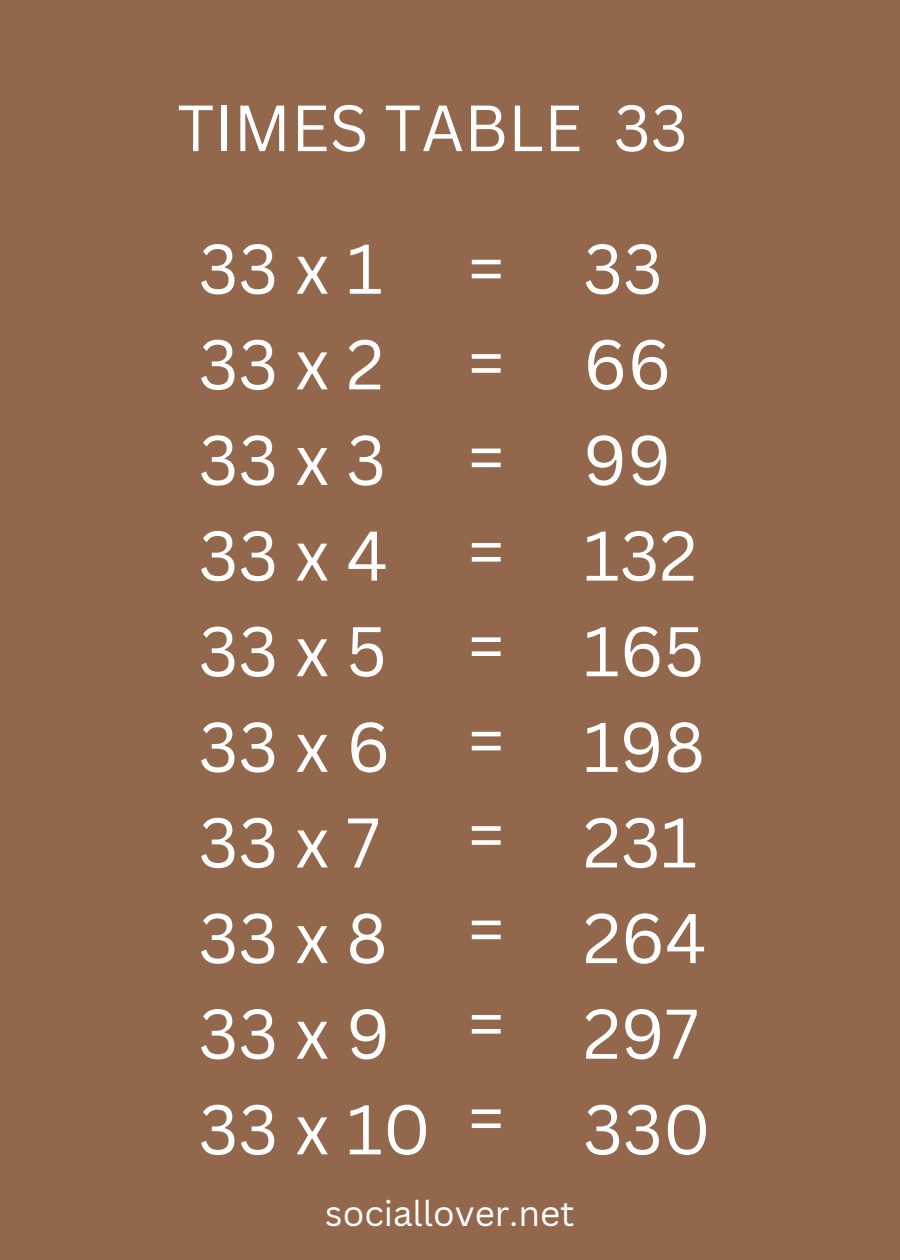
<style>
.page{position:relative;width:900px;height:1260px;background:#92674c}
.page>*{position:absolute;margin:0;border:0;box-sizing:border-box;transform-origin:0 0}
.t1{font:68.75px/95.5px "Canva Sans";letter-spacing:.245em;color:#fff}
.t2{font:68.75px/95.5px "Canva Sans";color:#fff}
.t3{font:63.75px "Canva Sans";color:#fff}
.t4{font:35px "Canva Sans";color:#fff}
</style>
<div class="page">
<p class="t3" style="left:177px;top:83px;width:512px">TIMES TABLE 33</p>
<h1 class="t1" style="left:199px;top:219px;width:234px">33x1<br>33x2<br>33x3<br>33x4<br>33x5<br>33x6<br>33x7<br>33x8<br>33x9<br>33 x 10</h1>
<h2 class="t2" style="left:467px;top:219px;width:39px">=</h2>
<p class="t2" style="left:467px;top:314px;width:39px">=</p>
<p class="t2" style="left:467px;top:408px;width:39px">=</p>
<p class="t2" style="left:467px;top:502px;width:39px">=</p>
<p class="t2" style="left:467px;top:597px;width:39px">=</p>
<p class="t2" style="left:467px;top:691px;width:39px">=</p>
<p class="t2" style="left:467px;top:786px;width:39px">=</p>
<p class="t2" style="left:467px;top:880px;width:39px">=</p>
<p class="t2" style="left:467px;top:974px;width:39px">=</p>
<p class="t2" style="left:467px;top:1069px;width:39px">=</p>
<p class="t2" style="left:583px;top:219px;width:129px">33<br>66<br>99<br>132<br>165<br>198<br>231<br>264<br>297<br>330</p>
<h2 class="t4" style="left:325px;top:1188px;width:251px">sociallover.net</h2>
</div>
